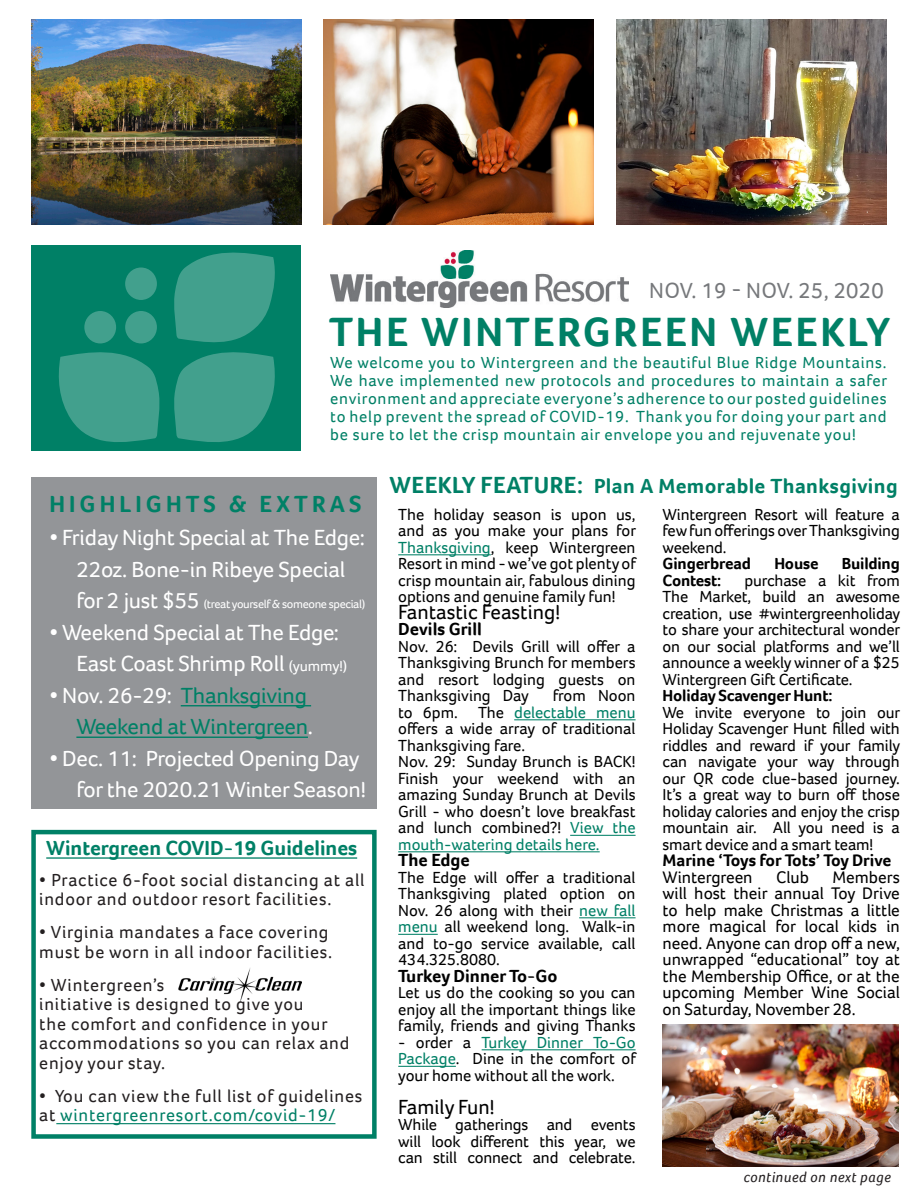
<style>
.page{position:relative;width:918px;height:1188px;background:#fff}
.page>*{position:absolute;margin:0;border:0;box-sizing:border-box;transform-origin:0 0}
.t1{font:700 42px "Foco";letter-spacing:.065em;color:#008066}
.t2{font:700 24px "Foco";letter-spacing:.17em;color:#008066}
.t3{font:22.5px/31.5px "Foco";letter-spacing:-.01em;color:#fff;text-align:center}
.t4{font:22.5px/31.5px "Foco";letter-spacing:-.01em;color:#008066;text-align:right}
.t5{font:22.5px "Foco";letter-spacing:.01em;color:#76787b}
.t6{font:700 21px "Foco";letter-spacing:.02em;color:#008066}
.t7{font:700 21px "Foco";color:#008066}
.t8{font:21px "Foco";color:#000}
.t9{font:18px/19.5px "Foco";letter-spacing:.045em;color:#231f20}
.t10{font:700 18px "Foco";color:#000}
.t11{font:17.25px/16.5px "Foco";color:#000;text-align:justify}
.t12{font:700 17.25px "Foco";color:#000}
.t13{font:16.5px/16.5px "Foco";color:#000;text-align:justify}
.t14{font:16.5px/18px "Foco";letter-spacing:.045em;color:#008066;text-align:justify}
.t15{font:700 16.5px "Foco";letter-spacing:-.01em;color:#000}
.t16{font:italic 15px "Foco";letter-spacing:.03em;color:#231f20}
.t17{font:12px "Foco";letter-spacing:-.03em;color:#fff}
.s1{font-size:22.5px}
.s2{font-size:15px}
.s3{color:#fff}
.s4{color:#008066}
.s5{font-size:24px}
</style>
<div class="page">
<img style="left:323px;top:19px;width:270px;height:206px">
<img style="left:31px;top:19px;width:270px;height:206px">
<img style="left:617px;top:19px;width:270px;height:206px">
<div style="left:31px;top:245px;width:270px;height:206px;background:#008066"></div>
<div style="left:31px;top:830px;width:346px;height:309px;border:4px solid #008066"></div>
<hr style="left:56px;top:1123px;width:279px;height:1px;background:#008066">
<img style="left:178px;top:968px;width:123px;height:35px">
<hr style="left:398px;top:554px;width:93px;height:1px;background:#008066">
<hr style="left:514px;top:719px;width:122px;height:1px;background:#008066">
<hr style="left:570px;top:835px;width:66px;height:1px;background:#008066">
<hr style="left:398px;top:851px;width:202px;height:1px;background:#008066">
<hr style="left:579px;top:917px;width:57px;height:1px;background:#008066">
<hr style="left:398px;top:934px;width:40px;height:1px;background:#008066">
<hr style="left:482px;top:1049px;width:154px;height:1px;background:#008066">
<hr style="left:398px;top:1066px;width:58px;height:1px;background:#008066">
<svg style="left:174px;top:252px;width:101px;height:190px"></svg>
<svg style="left:58px;top:352px;width:102px;height:90px"></svg>
<div style="left:125px;top:268px;width:32px;height:32px;background:#42a08d;border-radius:50%"></div>
<div style="left:125px;top:311px;width:32px;height:32px;background:#42a08d;border-radius:50%"></div>
<div style="left:84px;top:311px;width:32px;height:32px;background:#42a08d;border-radius:50%"></div>
<img style="left:330px;top:250px;width:299px;height:57px">
<hr style="left:46px;top:857px;width:311px;height:2px;background:#008066">
<div style="left:31px;top:477px;width:346px;height:332px;background:#939598"></div>
<hr style="left:181px;top:705px;width:130px;height:1px;background:#008066">
<hr style="left:76px;top:737px;width:232px;height:1px;background:#008066">
<img style="left:663px;top:1025px;width:235px;height:142px">
<p class="t5" style="left:649px;top:276px;width:236px">NOV. 19 - NOV. 25, 2020</p>
<p class="t1" style="left:329px;top:304px;width:563px">THE WINTERGREEN WEEKLY</p>
<p class="t14" style="left:330px;top:353px;width:558px">We welcome you to Wintergreen and the beautiful Blue Ridge Mountains.<br>We have implemented new protocols and procedures to maintain a safer environment and appreciate everyone’s adherence to our posted guidelines to help prevent the spread of COVID-19. Thank you for doing your part and be sure to let the crisp mountain air envelope you and rejuvenate you!</p>
<p class="t2" style="left:49px;top:488px;width:314px">HIGHLIGHTS &amp; EXTRAS</p>
<p class="t3" style="left:49px;top:522px;width:317px">• Friday Night Special at The Edge:<br>22oz. Bone-in Ribeye Special</p>
<p class="t17" style="left:76px;top:596px;width:290px"><span class="s1">for 2 just $55</span> (treat yourself &amp; someone special)</p>
<p class="t3" style="left:76px;top:616px;width:272px;text-align:left;text-indent:-27px">• Weekend Special at The Edge:<br>East Coast Shrimp Roll <span class="s2">(yummy!)</span></p>
<p class="t4" style="left:49px;top:679px;width:265px"><span class="s3">• Nov. 26-29:</span> Thanksgiving<br>Weekend at Wintergreen<span class="s3">.</span></p>
<p class="t3" style="left:49px;top:742px;width:318px;text-align:right">• Dec. 11: Projected Opening Day for the 2020.21 Winter Season!</p>
<p class="t7" style="left:46px;top:834px;width:312px">Wintergreen COVID-19 Guidelines</p>
<p class="t9" style="left:39px;top:870px;width:327px">• Practice 6-foot social distancing at all indoor and outdoor resort facilities.</p>
<p class="t9" style="left:39px;top:922px;width:294px">• Virginia mandates a face covering must be worn in all indoor facilities.</p>
<p class="t9" style="left:39px;top:975px;width:312px">• Wintergreen’s<br>initiative is designed to give you<br>the comfort and confidence in your accommodations so you can relax and enjoy your stay.</p>
<p class="t9" style="left:39px;top:1086px;width:324px">• You can view the full list of guidelines at <span class="s4">wintergreenresort.com/covid-19/</span></p>
<p class="t6" style="left:390px;top:472px;width:510px"><span class="s5">WEEKLY FEATURE:</span> Plan A Memorable Thanksgiving</p>
<p class="t13" style="left:398px;top:506px;width:239px">The holiday season is upon us, and as you make your plans for <span class="s4">Thanksgiving</span>, keep Wintergreen Resort in mind - we’ve got plenty of crisp mountain air, fabulous dining options and genuine family fun!</p>
<p class="t8" style="left:398px;top:598px;width:163px">Fantastic Feasting!</p>
<p class="t10" style="left:398px;top:617px;width:85px">Devils Grill</p>
<p class="t13" style="left:398px;top:638px;width:239px">Nov. 26: Devils Grill will offer a Thanksgiving Brunch for members and resort lodging guests on Thanksgiving Day</p>
<p class="t13" style="left:398px;top:687px;width:239px;text-indent:154px">from Noon to 6pm. The <span class="s4">delectable menu </span>offers a wide array of traditional Thanksgiving fare.</p>
<p class="t13" style="left:398px;top:753px;width:239px">Nov. 29: Sunday Brunch is BACK!<br>Finish your weekend with an amazing Sunday Brunch at Devils Grill - who doesn’t love breakfast and lunch combined?! <span class="s4">View the mouth-watering details here.</span></p>
<p class="t10" style="left:398px;top:848px;width:73px">The Edge</p>
<p class="t13" style="left:398px;top:869px;width:239px">The Edge will offer a traditional Thanksgiving plated option on Nov. 26 along with their <span class="s4">new fall menu</span> all weekend long. Walk-in and to-go service available, call 434.325.8080.</p>
<p class="t10" style="left:398px;top:964px;width:161px">Turkey Dinner To-Go</p>
<p class="t13" style="left:398px;top:984px;width:239px">Let us do the cooking so you can enjoy all the important things like family, friends and giving Thanks</p>
<p class="t13" style="left:398px;top:1034px;width:239px">- order a <span class="s4">Turkey Dinner To-Go Package</span>. Dine in the comfort of your home without all the work.</p>
<p class="t8" style="left:398px;top:1093px;width:98px">Family Fun!</p>
<p class="t13" style="left:398px;top:1116px;width:239px">While gatherings and events will look different this year, we can still connect and celebrate.</p>
<p class="t13" style="left:663px;top:506px;width:239px">Wintergreen Resort will feature a few fun offerings over Thanksgiving weekend.</p>
<p class="t15" style="left:663px;top:553px;width:90px">Gingerbread</p>
<p class="t15" style="left:774px;top:553px;width:46px">House</p>
<p class="t15" style="left:842px;top:553px;width:59px">Building</p>
<p class="t15" style="left:663px;top:569px;width:60px">Contest:</p>
<p class="t13" style="left:663px;top:572px;width:239px;text-indent:82px">purchase a kit from The Market, build an awesome creation, use #wintergreenholiday to share your architectural wonder on our social platforms and we’ll announce a weekly winner of a $25<br>Wintergreen Gift Certificate.</p>
<p class="t15" style="left:663px;top:685px;width:171px">Holiday Scavenger Hunt:</p>
<p class="t13" style="left:663px;top:704px;width:239px">We invite everyone to join our Holiday Scavenger Hunt filled with riddles and reward if your family can navigate your way through our QR code clue-based journey.<br>It’s a great way to burn off those holiday calories and enjoy the crisp mountain air. All you need is a smart device and a smart team!</p>
<p class="t12" style="left:663px;top:849px;width:230px">Marine ‘Toys for Tots’ Toy Drive</p>
<p class="t11" style="left:663px;top:869px;width:92px">Wintergreen</p>
<p class="t11" style="left:776px;top:869px;width:34px">Club</p>
<p class="t11" style="left:663px;top:869px;width:239px;text-indent:170px">Members will host their annual Toy Drive to help make Christmas a little more magical for local kids in need. Anyone can drop off a new, unwrapped “educational” toy at the Membership Office, or at the upcoming Member Wine Social on Saturday, November 28.</p>
<p class="t16" style="left:743px;top:1167px;width:149px">continued on next page</p>
</div>
